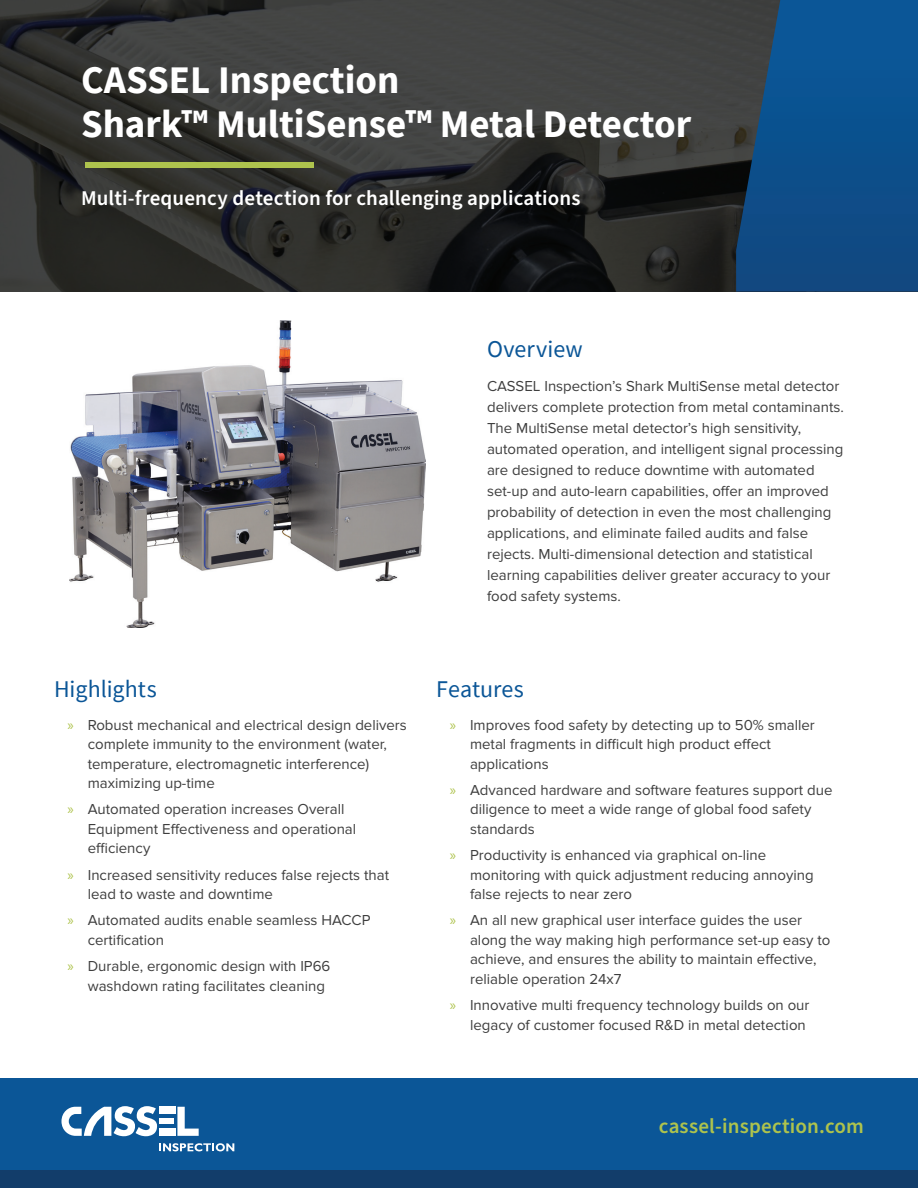
<style>
.page{position:relative;width:918px;height:1188px;background:#fff}
.page>*{position:absolute;margin:0;border:0;box-sizing:border-box;transform-origin:0 0}
.t1{font:700 39px/43.5px "Source Sans Pro";color:#fff}
.t2{font:24px "Source Sans Pro";color:#0b5697}
.t3{font:600 21px "Source Sans Pro";letter-spacing:.005em;color:#fff}
.t4{font:600 21px "Source Sans Pro";letter-spacing:.01em;color:#aec34d}
.t5{font:15px/19.5px "Proxima Nova";color:#3e3e3e}
.s1{font-family:"Myriad Pro";color:#aec34d}
</style>
<div class="page">
<div style="left:0;top:1078px;width:918px;height:110px;background:#0b5697"></div>
<div style="left:0;top:1170px;width:918px;height:18px;background:#123d6a"></div>
<svg style="left:177px;top:1107px;width:22px;height:29px"></svg>
<div style="left:159px;top:1107px;width:16px;height:7px;background:#fff"></div>
<div style="left:159px;top:1129px;width:16px;height:7px;background:#fff"></div>
<div style="left:159px;top:1118px;width:14px;height:6px;background:#fff"></div>
<svg style="left:61px;top:1106px;width:96px;height:30px"></svg>
<svg style="left:159px;top:1143px;width:75px;height:8px"></svg>
<svg style="left:0;top:0;width:736px;height:292px;background:#323231"></svg>
<svg style="left:736px;top:0;width:182px;height:292px;background:#124c80"></svg>
<img style="left:69px;top:320px;width:356px;height:307px">
<div style="left:85px;top:162px;width:229px;height:6px;background:#aec34d"></div>
<h1 class="t1" style="left:81px;top:58px;width:612px">CASSEL Inspection<br>Shark™ MultiSense™ Metal Detector</h1>
<h3 class="t3" style="left:81px;top:184px;width:501px">Multi-frequency detection for challenging applications</h3>
<h2 class="t2" style="left:54px;top:673px;width:104px">Highlights</h2>
<p class="t5" style="left:88px;top:715px;width:321px;text-indent:-20px"><span class="s1">»</span> Robust mechanical and electrical design delivers complete immunity to the environment (water, temperature, electromagnetic interference) maximizing up-time</p>
<p class="t5" style="left:88px;top:800px;width:270px;text-indent:-20px"><span class="s1">»</span> Automated operation increases Overall<br>Equipment Effectiveness and operational efficiency</p>
<p class="t5" style="left:88px;top:865px;width:303px;text-indent:-20px"><span class="s1">»</span> Increased sensitivity reduces false rejects that lead to waste and downtime</p>
<p class="t5" style="left:88px;top:911px;width:284px;text-indent:-20px"><span class="s1">»</span> Automated audits enable seamless HACCP certification</p>
<p class="t5" style="left:88px;top:957px;width:244px;text-indent:-20px"><span class="s1">»</span> Durable, ergonomic design with IP66 washdown rating facilitates cleaning</p>
<h2 class="t2" style="left:487px;top:333px;width:97px">Overview</h2>
<p class="t5" style="left:487px;top:376px;width:358px;line-height:21px">CASSEL Inspection’s Shark MultiSense metal detector delivers complete protection from metal contaminants.<br>The MultiSense metal detector’s high sensitivity, automated operation, and intelligent signal processing are designed to reduce downtime with automated set-up and auto-learn capabilities, offer an improved probability of detection in even the most challenging applications, and eliminate failed audits and false rejects. Multi-dimensional detection and statistical learning capabilities deliver greater accuracy to your food safety systems.</p>
<h2 class="t2" style="left:436px;top:673px;width:89px">Features</h2>
<p class="t5" style="left:470px;top:715px;width:346px;text-indent:-20px"><span class="s1">»</span> Improves food safety by detecting up to 50% smaller metal fragments in difficult high product effect applications</p>
<p class="t5" style="left:470px;top:780px;width:364px;text-indent:-20px"><span class="s1">»</span> Advanced hardware and software features support due diligence to meet a wide range of global food safety standards</p>
<p class="t5" style="left:470px;top:846px;width:345px;text-indent:-20px"><span class="s1">»</span> Productivity is enhanced via graphical on-line monitoring with quick adjustment reducing annoying false rejects to near zero</p>
<p class="t5" style="left:470px;top:911px;width:362px;text-indent:-20px"><span class="s1">»</span> An all new graphical user interface guides the user along the way making high performance set-up easy to achieve, and ensures the ability to maintain effective, reliable operation 24x7</p>
<p class="t5" style="left:450px;top:996px;width:361px;text-align:right"><span class="s1">»</span> Innovative multi frequency technology builds on our legacy of customer focused R&amp;D in metal detection</p>
<h3 class="t4" style="left:659px;top:1112px;width:207px">cassel-inspection.com</h3>
</div>
